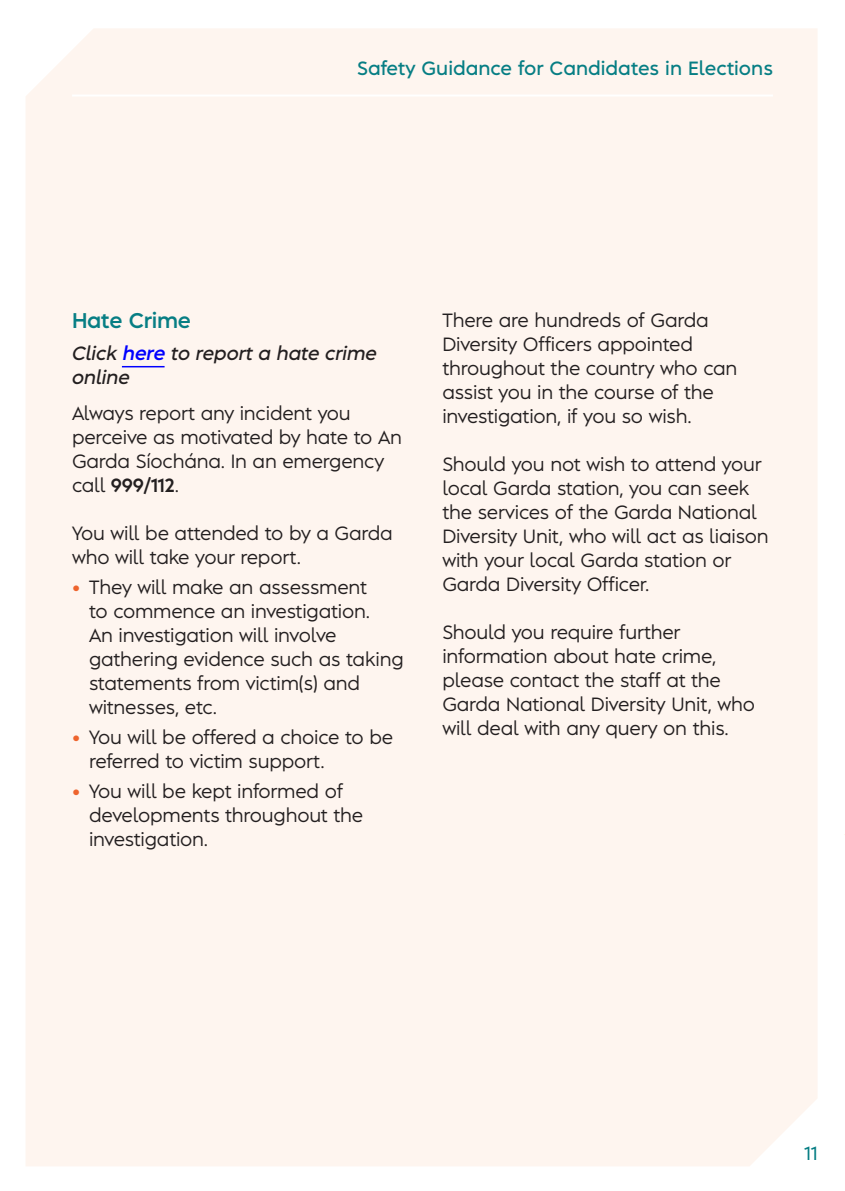
<style>
.page{position:relative;width:845px;height:1191px;background:#fff}
.page>*{position:absolute;margin:0;border:0;box-sizing:border-box;transform-origin:0 0}
.t1{font:700 20px "Albula";letter-spacing:-.01em;color:#077e84}
.t2{font:18px/24px "Albula";letter-spacing:-.01em;color:#231f20}
.t3{font:600 18px "Albula";color:#077e84}
.t4{font:italic 600 18px/24px "Albula";color:#231f20}
.t5{font:500 18px "Albula";color:#077e84}
.s1{font-weight:700;color:#00f}
.s2{font-weight:700}
.s3{font-weight:800;color:#ee642d}
</style>
<div class="page">
<div style="left:26px;top:28px;width:791px;height:1138px;background:#fef5ef"></div>
<hr style="left:72px;top:94px;width:701px;height:2px;background:#fff">
<div style="left:807px;top:777px;width:38px;height:314px;background:linear-gradient(to right,#fef6f1,#fff)"></div>
<hr style="left:122px;top:366px;width:43px;height:1px;background:#00f">
<p class="t3" style="left:357px;top:54px;width:417px">Safety Guidance for Candidates in Elections</p>
<p class="t1" style="left:72px;top:304px;width:120px">Hate Crime</p>
<p class="t4" style="left:71px;top:340px;width:311px">Click <span class="s1">here</span> to reporta hate crime online</p>
<p class="t2" style="left:72px;top:400px;width:331px">Always report any incident you perceive as motivated by hate to An<br>Garda Síochána. In an emergency call <span class="s2">999/112</span>.</p>
<p class="t2" style="left:72px;top:520px;width:322px">You will be attended to by a Garda who will take your report.</p>
<p class="t2" style="left:89px;top:574px;width:316px;text-indent:-17px"><span class="s3">•</span> They will make an assessment<br>to commence an investigation.<br>An investigation will involve gathering evidence such as taking statements from victim(s) and witnesses, etc.</p>
<p class="t2" style="left:89px;top:724px;width:306px;text-indent:-17px"><span class="s3">•</span> You will be offered a choice to be referred to victim support.</p>
<p class="t2" style="left:89px;top:778px;width:276px;text-indent:-17px"><span class="s3">•</span> You will be kept informed of developments throughout the investigation.</p>
<p class="t2" style="left:442px;top:306px;width:297px">There are hundreds of Garda<br>Diversity Officers appointed throughout the country who can assist you in the course of the investigation, if you so wish.</p>
<p class="t2" style="left:442px;top:450px;width:328px">Should you not wish to attend your local Garda station, you can seek the services of the Garda National<br>Diversity Unit, who will act as liaison with your local Garda station or<br>Garda Diversity Officer.</p>
<p class="t2" style="left:442px;top:618px;width:314px">Should you require further information about hate crime, please contact the staff at the<br>Garda National Diversity Unit, who will deal with any query on this.</p>
<p class="t5" style="left:804px;top:1138px;width:15px">11</p>
</div>
